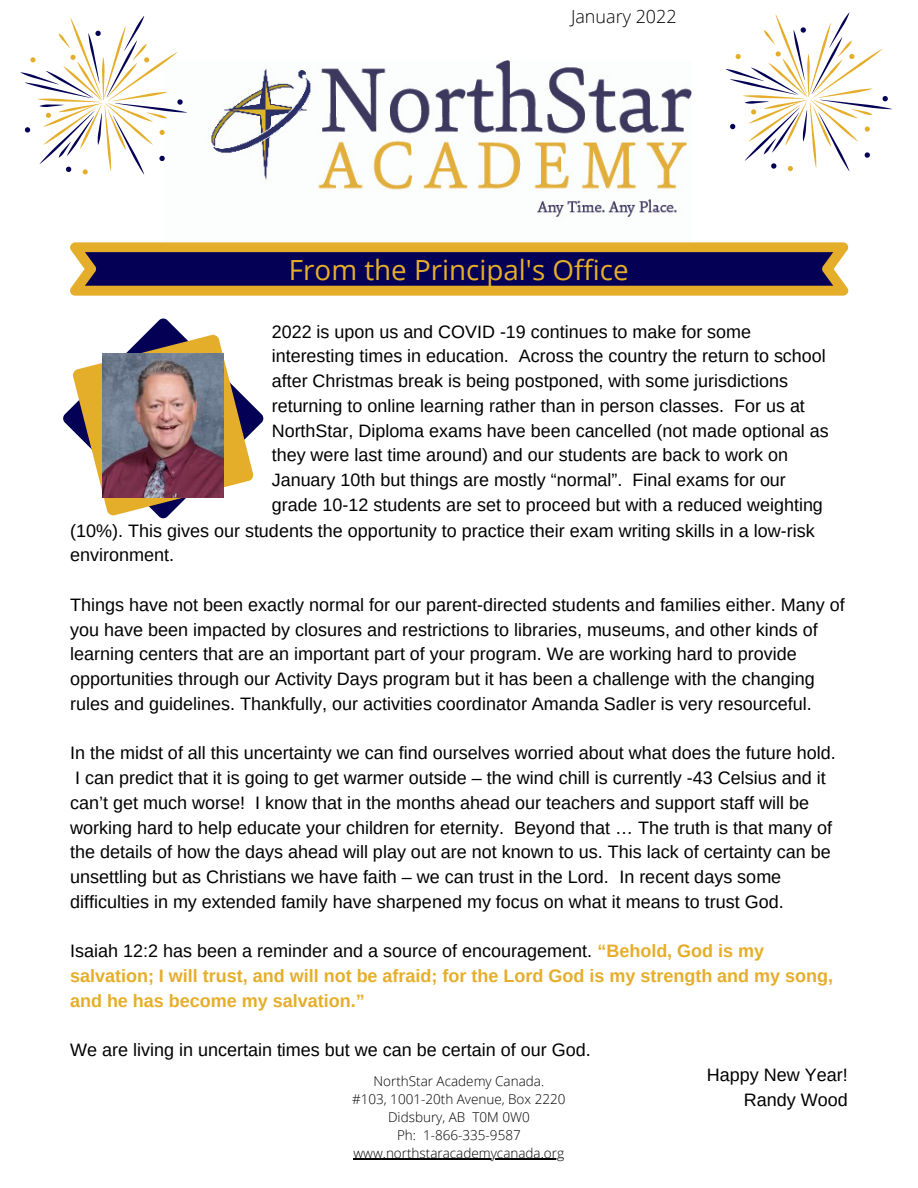
<style>
.page{position:relative;width:918px;height:1188px;background:#fff}
.page>*{position:absolute;margin:0;border:0;box-sizing:border-box;transform-origin:0 0}
.t1{font:27.75px "Open Sans";color:#e5ae2a}
.t2{font:18px/24.8px "Arimo";color:#000}
.t3{font:700 18px/24.8px "Arimo";color:#e5ae2a}
.t4{font:300 18px "Open Sans";color:#000}
.t5{font:300 13.5px "Open Sans";color:#000}
.s1{font-weight:400;color:#000}
</style>
<div class="page">
<img style="left:208px;top:60px;width:484px;height:159px">
<svg style="left:70px;top:242px;width:779px;height:54px;background:#59444a"></svg>
<svg style="left:63px;top:283px;width:243px;height:236px"></svg>
<img style="left:102px;top:353px;width:122px;height:144px">
<svg style="left:21px;top:16px;width:166px;height:159px"></svg>
<hr style="left:354px;top:1159px;width:210px;height:1px;background:#000">
<svg style="left:726px;top:13px;width:166px;height:158px"></svg>
<p class="t4" style="left:571px;top:3px;width:107px">January 2022</p>
<p class="t1" style="left:289px;top:251px;width:341px">From the Principal's Office</p>
<p class="t2" style="left:272px;top:319px;width:559px">2022 is upon us and COVID -19 continues to make for some interesting times in education. Across the country the return to school after Christmas break is being postponed, with some jurisdictions returning to online learning rather than in person classes. For us at NorthStar, Diploma exams have been cancelled (not made optional as they were last time around) and our students are back to work on January 10th but things are mostly “normal”. Final exams for our grade 10-12 students are set to proceed but with a reduced weighting</p>
<p class="t2" style="left:70px;top:518px;width:746px">(10%). This gives our students the opportunity to practice their exam writing skills in a low-risk environment.</p>
<p class="t2" style="left:70px;top:592px;width:776px">Things have not been exactly normal for our parent-directed students and families either. Many of you have been impacted by closures and restrictions to libraries, museums, and other kinds of learning centers that are an important part of your program. We are working hard to provide opportunities through our Activity Days program but it has been a challenge with the changing rules and guidelines. Thankfully, our activities coordinator Amanda Sadler is very resourceful.</p>
<p class="t2" style="left:70px;top:741px;width:767px">In the midst of all this uncertainty we can find ourselves worried about what does the future hold.<br>I can predict that it is going to get warmer outside – the wind chill is currently -43 Celsius and it can’t get much worse! I know that in the months ahead our teachers and support staff will be working hard to help educate your children for eternity. Beyond that … The truth is that many of the details of how the days ahead will play out are not known to us. This lack of certainty can be unsettling but as Christians we have faith – we can trust in the Lord. In recent days some difficulties in my extended family have sharpened my focus on what it means to trust God.</p>
<p class="t3" style="left:70px;top:939px;width:765px"><span class="s1">Isaiah 12:2 has been a reminder and a source of encouragement.</span> “Behold, God is my salvation; I will trust, and will not be afraid; for the Lord God is my strength and my song, and he has become my salvation.”</p>
<p class="t2" style="left:70px;top:1038px;width:522px">We are living in uncertain times but we can be certain of our God.</p>
<p class="t2" style="left:707px;top:1063px;width:142px">Happy New Year!</p>
<p class="t2" style="left:744px;top:1087px;width:106px">Randy Wood</p>
<p class="t5" style="left:374px;top:1071px;width:172px">NorthStar Academy Canada.</p>
<p class="t5" style="left:352px;top:1089px;width:215px">#103, 1001-20th Avenue, Box 2220</p>
<p class="t5" style="left:388px;top:1107px;width:143px">Didsbury, AB T0M 0W0</p>
<p class="t5" style="left:397px;top:1125px;width:125px">Ph: 1-866-335-9587</p>
<p class="t5" style="left:354px;top:1143px;width:212px">www.northstaracademycanada.org</p>
</div>
